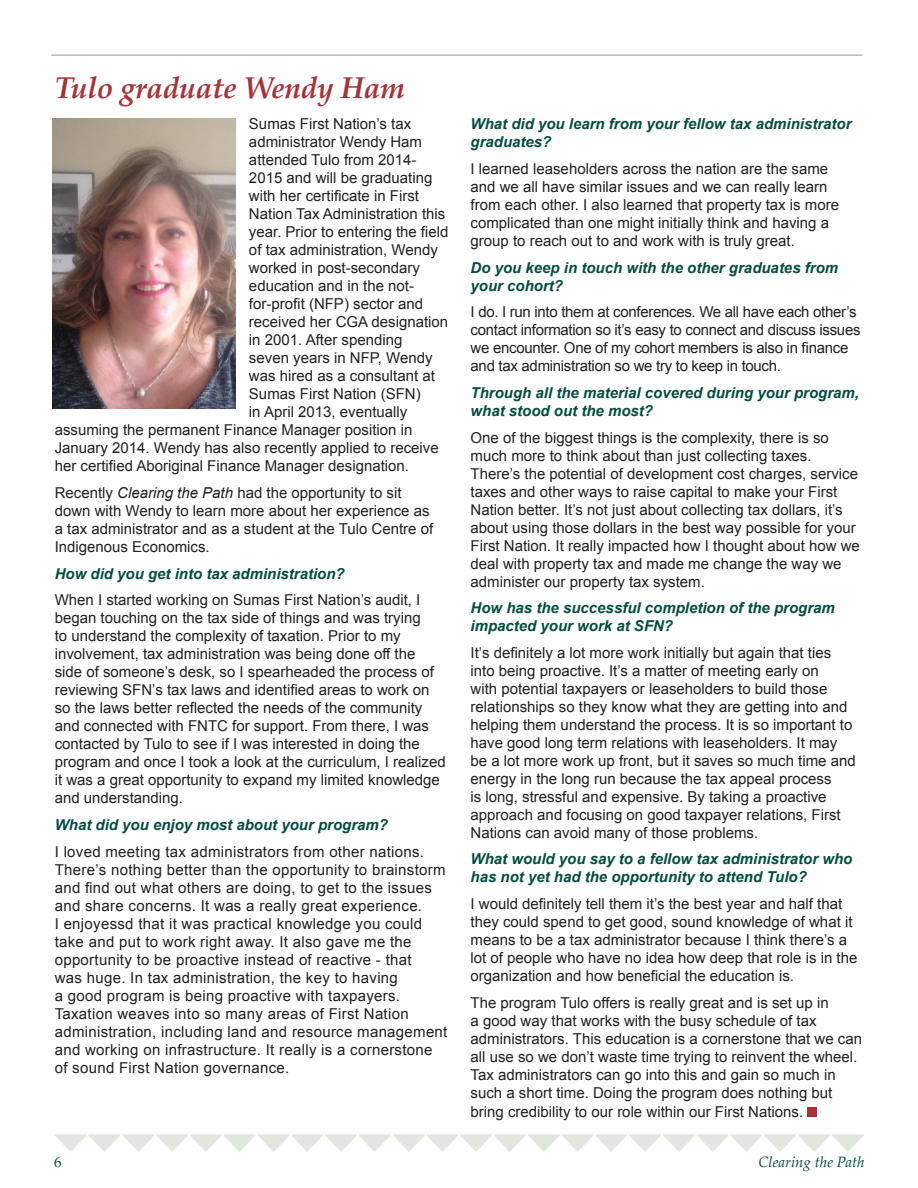
<style>
.page{position:relative;width:918px;height:1188px;background:#fff}
.page>*{position:absolute;margin:0;border:0;box-sizing:border-box;transform-origin:0 0}
.t1{font:italic 700 30px "Palatino Linotype";letter-spacing:-.01em;color:#a93239}
.t2{font:15px/18px "Arial";color:#231f20}
.t3{font:15px/18px "Arial";letter-spacing:.02em;color:#231f20}
.t4{font:italic 700 15px/18px "Arial";color:#044d42}
.t5{font:15px/18px "Arial";letter-spacing:-.02em;color:#231f20}
.t6{font:italic 15px "Palatino Linotype";color:#044d42}
.t7{font:15px "Palatino Linotype";color:#044d42}
.s1{font-style:italic}
</style>
<div class="page">
<img style="left:54px;top:1134px;width:810px;height:17px">
<div style="left:807px;top:1107px;width:10px;height:10px;background:#a93239"></div>
<hr style="left:51px;top:55px;width:811px;height:1px;background:#939598">
<img style="left:53px;top:118px;width:182px;height:291px">
<h1 class="t1" style="left:55px;top:66px;width:352px">Tulo graduate Wendy Ham</h1>
<p class="t2" style="left:249px;top:115px;width:164px">Sumas First Nation’s tax</p>
<p class="t2" style="left:249px;top:133px;width:175px">administrator Wendy Ham</p>
<p class="t2" style="left:249px;top:151px;width:169px">attended Tulo from 2014-</p>
<p class="t2" style="left:249px;top:169px;width:185px">2015 and will be graduating</p>
<p class="t2" style="left:249px;top:187px;width:172px">with her certificate in First</p>
<p class="t2" style="left:249px;top:205px;width:198px">Nation Tax Administration this</p>
<p class="t2" style="left:249px;top:223px;width:201px">year. Prior to entering the field</p>
<p class="t2" style="left:249px;top:241px;width:190px">of tax administration, Wendy</p>
<p class="t2" style="left:249px;top:259px;width:172px">worked in post-secondary</p>
<p class="t2" style="left:249px;top:277px;width:167px">education and in the not-</p>
<p class="t2" style="left:249px;top:295px;width:176px">for-profit (NFP) sector and</p>
<p class="t2" style="left:249px;top:313px;width:201px">received her CGA designation</p>
<p class="t2" style="left:249px;top:331px;width:155px">in 2001. After spending</p>
<p class="t2" style="left:249px;top:349px;width:185px">seven years in NFP, Wendy</p>
<p class="t2" style="left:249px;top:367px;width:187px">was hired as a consultant at</p>
<p class="t2" style="left:249px;top:385px;width:173px">Sumas First Nation (SFN)</p>
<p class="t2" style="left:249px;top:403px;width:160px">in April 2013, eventually</p>
<p class="t2" style="left:55px;top:421px;width:359px">assuming the permanent Finance Manager position in</p>
<p class="t2" style="left:55px;top:439px;width:386px">January 2014. Wendy has also recently applied to receive</p>
<p class="t2" style="left:55px;top:457px;width:356px">her certified Aboriginal Finance Manager designation.</p>
<p class="t2" style="left:55px;top:484px;width:380px">Recently <span class="s1">Clearing the Path</span> had the opportunity to sit down with Wendy to learn more about her experience as a tax administrator and as a student at the Tulo Centre of Indigenous Economics.</p>
<p class="t4" style="left:55px;top:565px;width:292px">How did you get into tax administration?</p>
<p class="t2" style="left:55px;top:591px;width:393px">When I started working on Sumas First Nation’s audit, I began touching on the tax side of things and was trying<br>to understand the complexity of taxation. Prior to my involvement, tax administration was being done off the side of someone’s desk, so I spearheaded the process of reviewing SFN’s tax laws and identified areas to work on so the laws better reflected the needs of the community and connected with FNTC for support. From there, I was contacted by Tulo to see if I was interested in doing the program and once I took a look at the curriculum, I realized it was a great opportunity to expand my limited knowledge and understanding.</p>
<p class="t4" style="left:55px;top:816px;width:335px">What did you enjoy most about your program?</p>
<p class="t3" style="left:55px;top:842px;width:394px">I loved meeting tax administrators from other nations.<br>There’s nothing better than the opportunity to brainstorm and find out what others are doing, to get to the issues and share concerns. It was a really great experience.<br>I enjoyessd that it was practical knowledge you could take and put to work right away. It also gave me the opportunity to be proactive instead of reactive - that<br>was huge. In tax administration, the key to having<br>a good program is being proactive with taxpayers.<br>Taxation weaves into so many areas of First Nation administration, including land and resource management and working on infrastructure. It really is a cornerstone of sound First Nation governance.</p>
<p class="t4" style="left:471px;top:115px;width:382px">What did you learn from your fellow tax administrator graduates?</p>
<p class="t2" style="left:471px;top:160px;width:370px">I learned leaseholders across the nation are the same and we all have similar issues and we can really learn from each other. I also learned that property tax is more complicated than one might initially think and having a group to reach out to and work with is truly great.</p>
<p class="t4" style="left:471px;top:259px;width:369px">Do you keep in touch with the other graduates from your cohort?</p>
<p class="t5" style="left:471px;top:303px;width:391px">I do. I run into them at conferences. We all have each other’s contact information so it’s easy to connect and discuss issues we encounter. One of my cohort members is also in finance and tax administration so we try to keep in touch.</p>
<p class="t4" style="left:471px;top:384px;width:390px">Through all the material covered during your program, what stood out the most?</p>
<p class="t2" style="left:471px;top:428px;width:391px">One of the biggest things is the complexity, there is so much more to think about than just collecting taxes.<br>There’s the potential of development cost charges, service taxes and other ways to raise capital to make your First Nation better. It’s not just about collecting tax dollars, it’s about using those dollars in the best way possible for your First Nation. It really impacted how I thought about how we deal with property tax and made me change the way we administer our property tax system.</p>
<p class="t4" style="left:471px;top:599px;width:366px">How has the successful completion of the program impacted your work at SFN?</p>
<p class="t2" style="left:471px;top:644px;width:387px">It’s definitely a lot more work initially but again that ties into being proactive. It’s a matter of meeting early on<br>with potential taxpayers or leaseholders to build those relationships so they know what they are getting into and helping them understand the process. It is so important to have good long term relations with leaseholders. It may be a lot more work up front, but it saves so much time and energy in the long run because the tax appeal process<br>is long, stressful and expensive. By taking a proactive approach and focusing on good taxpayer relations, First Nations can avoid many of those problems.</p>
<p class="t4" style="left:471px;top:851px;width:383px">What would you say to a fellow tax administrator who has not yet had the opportunity to attend Tulo?</p>
<p class="t2" style="left:471px;top:895px;width:388px">I would definitely tell them it’s the best year and half that they could spend to get good, sound knowledge of what it means to be a tax administrator because I think there’s a lot of people who have no idea how deep that role is in the organization and how beneficial the education is.</p>
<p class="t2" style="left:471px;top:994px;width:393px">The program Tulo offers is really great and is set up in<br>a good way that works with the busy schedule of tax administrators. This education is a cornerstone that we can all use so we don’t waste time trying to reinvent the wheel.<br>Tax administrators can go into this and gain so much in such a short time. Doing the program does nothing but</p>
<p class="t2" style="left:471px;top:1103px;width:334px">bring credibility to our role within our First Nations.</p>
<p class="t7" style="left:54px;top:1151px;width:9px">6</p>
<p class="t6" style="left:759px;top:1151px;width:108px">Clearing the Path</p>
</div>
